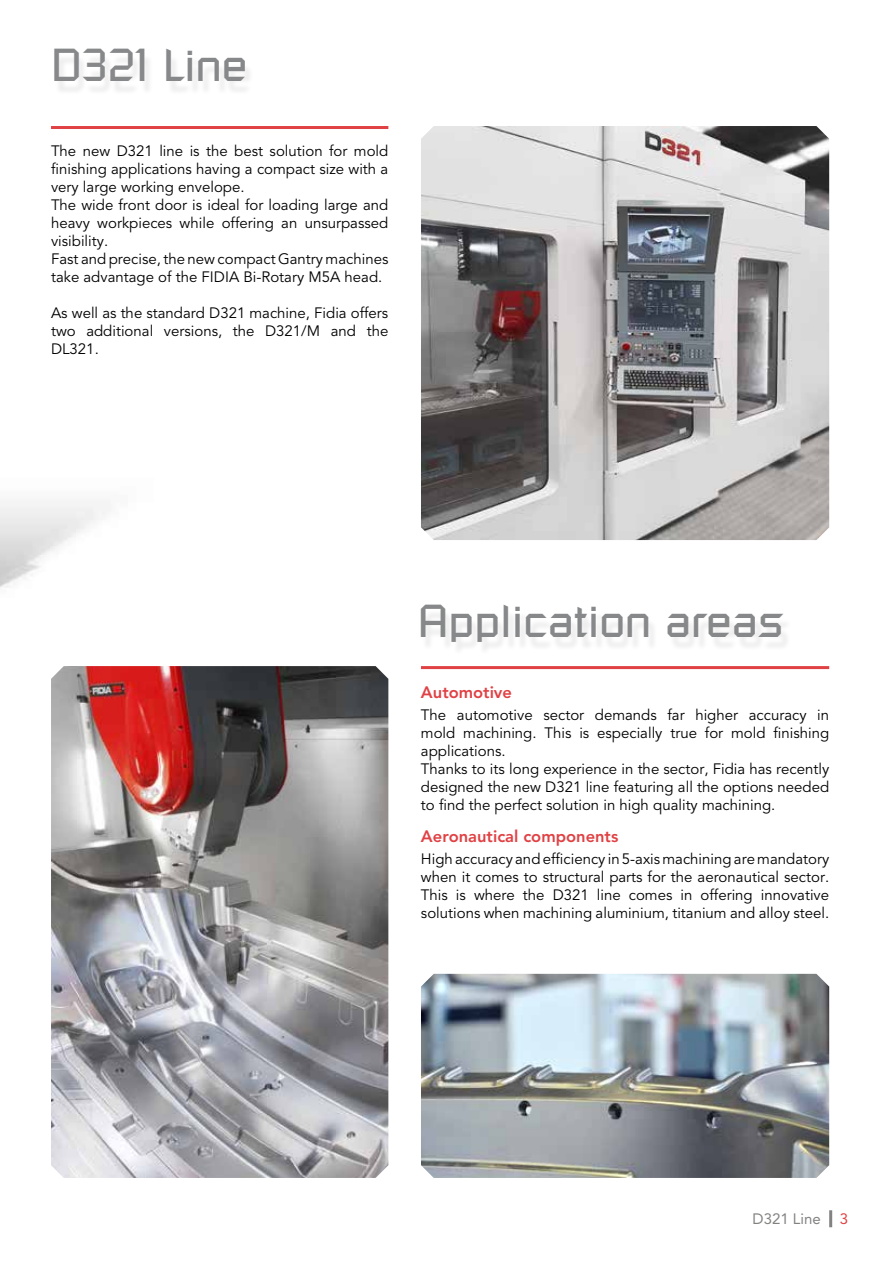
<style>
.page{position:relative;width:893px;height:1263px;background:#fff}
.page>*{position:absolute;margin:0;border:0;box-sizing:border-box;transform-origin:0 0}
.t1{font:45px "Russell Square";color:#87888a}
.t2{font:800 16.5px "Avenir";color:#e04144}
.t3{font:15px/18px "Avenir";color:#000}
.t4{font:15px "Avenir";color:#828381}
.t5{font:15px "Avenir";color:#e04144}
</style>
<div class="page">
<hr style="left:421px;top:666px;width:408px;height:3px;background:#e04144">
<img style="left:421px;top:974px;width:408px;height:204px">
<img style="left:51px;top:666px;width:337px;height:512px">
<hr style="left:51px;top:126px;width:337px;height:3px;background:#e04144">
<img style="left:421px;top:126px;width:408px;height:414px">
<hr style="left:829px;top:1210px;width:3px;height:17px;background:#828381">
<div style="left:55px;top:54px;width:199px;height:41px;background:#fbfbfb"></div>
<h1 class="t1" style="left:51px;top:38px;width:198px">D321 Line</h1>
<p class="t3" style="left:51px;top:142px;width:339px">The new D321 line is the best solution for mold finishing applications having a compact size with a very large working envelope.<br>The wide front door is ideal for loading large and heavy workpieces while offering an unsurpassed visibility.<br>Fast and precise, the new compact Gantry machines take advantage of the FIDIA Bi-Rotary M5A head.</p>
<p class="t3" style="left:51px;top:304px;width:339px;text-align:justify">As well as the standard D321 machine, Fidia offers two additional versions, the D321/M and the DL321.</p>
<h1 class="t1" style="left:418px;top:594px;width:367px">Application areas</h1>
<p class="t2" style="left:421px;top:682px;width:93px">Automotive</p>
<p class="t3" style="left:421px;top:706px;width:410px">The automotive sector demands far higher accuracy in mold machining. This is especially true for mold finishing applications.<br>Thanks to its long experience in the sector, Fidia has recently designed the new D321 line featuring all the options needed to find the perfect solution in high quality machining.</p>
<p class="t2" style="left:421px;top:826px;width:199px">Aeronautical components</p>
<p class="t3" style="left:421px;top:850px;width:410px;text-align:justify">High accuracy and efficiency in 5-axis machining are mandatory when it comes to structural parts for the aeronautical sector.<br>This is where the D321 line comes in offering innovative solutions when machining aluminium, titanium and alloy steel.</p>
<p class="t4" style="left:753px;top:1210px;width:70px">D321 Line</p>
<p class="t5" style="left:840px;top:1210px;width:10px">3</p>
</div>
